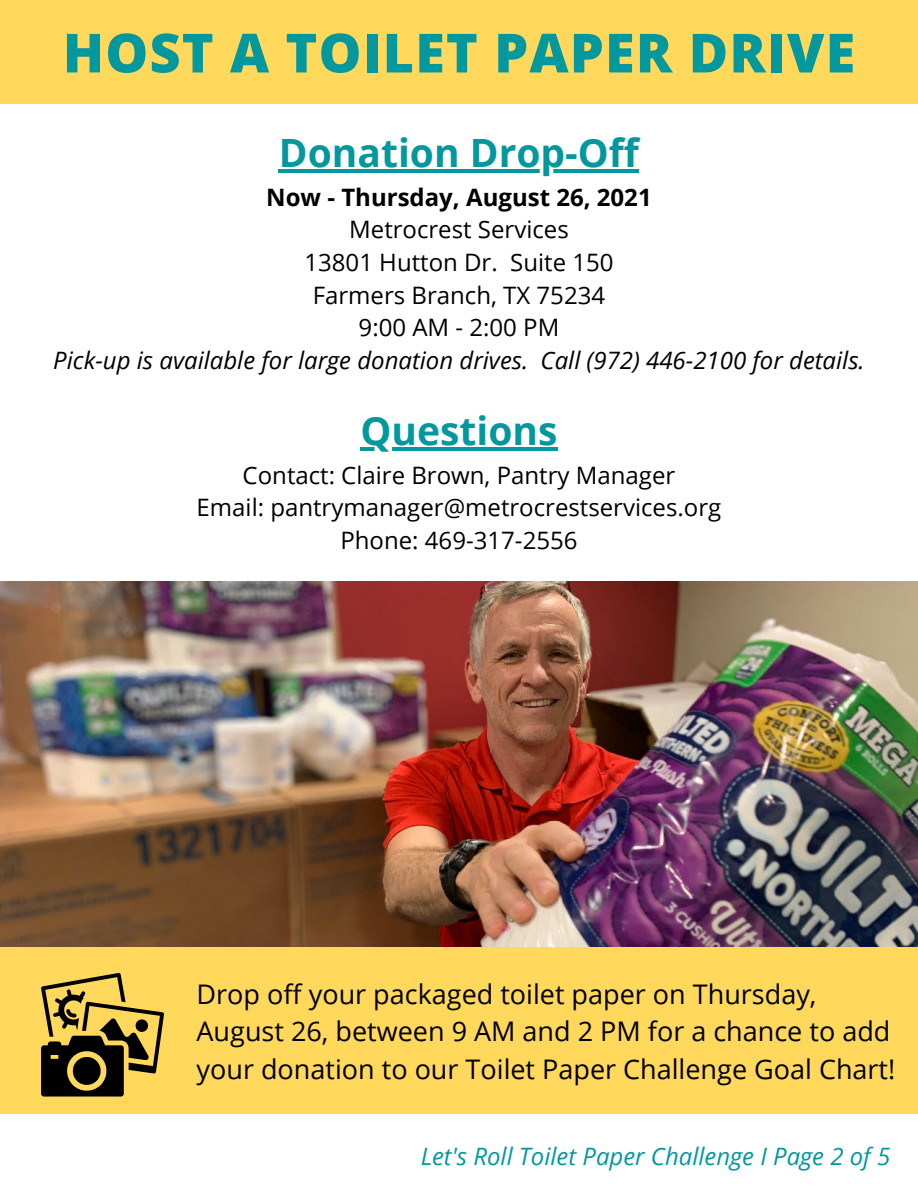
<style>
.page{position:relative;width:918px;height:1188px;background:#fff}
.page>*{position:absolute;margin:0;border:0;box-sizing:border-box;transform-origin:0 0}
.t1{font:800 54px "Open Sans";letter-spacing:.02em;color:#03989e}
.t2{font:700 39px "Open Sans";color:#03989e}
.t3{font:27px/37.2px "Open Sans";color:#000}
.t4{font:24px/32.7px "Open Sans";color:#000;text-align:center}
.t5{font:italic 24px "Open Sans";color:#000}
.t6{font:italic 24px "Open Sans";color:#03989e}
.t7{font:700 24px "Open Sans";color:#000}
</style>
<div class="page">
<img style="left:0;top:582px;width:918px;height:366px">
<div style="left:0;top:0;width:918px;height:104px;background:#ffd85c"></div>
<hr style="left:279px;top:170px;width:360px;height:3px;background:#03989e">
<div style="left:0;top:948px;width:918px;height:166px;background:#ffd85c"></div>
<hr style="left:360px;top:448px;width:198px;height:3px;background:#03989e">
<svg style="left:41px;top:973px;width:123px;height:124px"></svg>
<h1 class="t1" style="left:63px;top:12px;width:794px">HOST A TOILET PAPER DRIVE</h1>
<h2 class="t2" style="left:279px;top:126px;width:362px">Donation Drop-Off</h2>
<p class="t7" style="left:266px;top:180px;width:387px">Now - Thursday, August 26, 2021</p>
<p class="t4" style="left:304px;top:213px;width:311px">Metrocrest Services<br>13801 Hutton Dr. Suite 150<br>Farmers Branch, TX 75234<br>9:00 AM - 2:00 PM</p>
<p class="t5" style="left:53px;top:344px;width:813px">Pick-up is available for large donation drives. Call (972) 446-2100 for details.</p>
<h2 class="t2" style="left:360px;top:404px;width:199px">Questions</h2>
<p class="t4" style="left:197px;top:458px;width:526px">Contact: Claire Brown, Pantry Manager<br>Email: pantrymanager@metrocrestservices.org<br>Phone: 469-317-2556</p>
<p class="t3" style="left:197px;top:975px;width:700px">Drop off your packaged toilet paper on Thursday,<br>August 26, between 9 AM and 2 PM for a chance to add your donation to our Toilet Paper Challenge Goal Chart!</p>
<p class="t6" style="left:421px;top:1140px;width:471px">Let's Roll Toilet Paper Challenge I Page 2 of 5</p>
</div>
